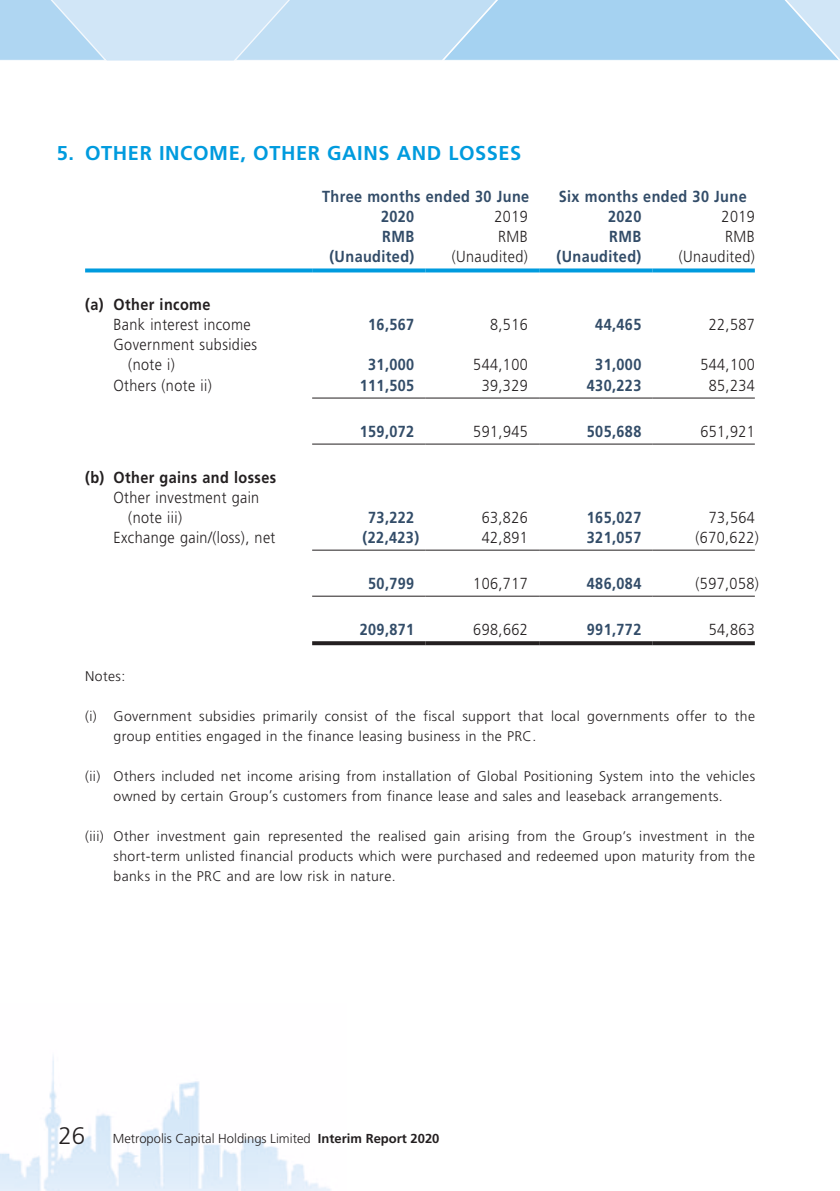
<style>
.page{position:relative;width:840px;height:1191px;background:#fff}
.page>*{position:absolute;margin:0;border:0;box-sizing:border-box;transform-origin:0 0}
.t1{font:700 20px "Frutiger LT Std";letter-spacing:.03em;color:#009bde}
.t2{font:300 16px/20px "Frutiger LT Std";letter-spacing:.03em;color:#231f20;scale:.9 1}
.t3{font:700 16px "Frutiger LT Std";letter-spacing:.03em;color:#324c68;scale:.9 1}
.t4{font:700 16px "Frutiger LT Std";letter-spacing:.03em;color:#231f20;scale:.9 1}
.t5{font:300 14px/20px "Frutiger LT Std";letter-spacing:.03em;color:#231f20}
.t6{font:300 13px "Frutiger LT Std";color:#231f20}
.s1{font-size:24px}
.s2{font-weight:700}
</style>
<div class="page">
<img style="left:0;top:1057px;width:331px;height:134px">
<svg style="left:0;top:0;width:840px;height:61px;background:#b9dbf3"></svg>
<svg style="left:85px;top:268px;width:227px;height:4px"></svg>
<svg style="left:312px;top:268px;width:113px;height:4px"></svg>
<svg style="left:425px;top:268px;width:114px;height:4px"></svg>
<svg style="left:539px;top:268px;width:113px;height:4px"></svg>
<svg style="left:652px;top:268px;width:102px;height:4px"></svg>
<hr style="left:312px;top:397px;width:113px;height:1px;background:#231f20">
<hr style="left:425px;top:397px;width:114px;height:1px;background:#231f20">
<hr style="left:539px;top:397px;width:113px;height:1px;background:#231f20">
<hr style="left:652px;top:397px;width:102px;height:1px;background:#231f20">
<hr style="left:312px;top:443px;width:113px;height:1px;background:#231f20">
<hr style="left:425px;top:443px;width:114px;height:1px;background:#231f20">
<hr style="left:539px;top:443px;width:113px;height:1px;background:#231f20">
<hr style="left:652px;top:443px;width:102px;height:1px;background:#231f20">
<hr style="left:312px;top:549px;width:113px;height:1px;background:#231f20">
<hr style="left:425px;top:549px;width:114px;height:1px;background:#231f20">
<hr style="left:539px;top:549px;width:113px;height:1px;background:#231f20">
<hr style="left:652px;top:549px;width:102px;height:1px;background:#231f20">
<hr style="left:312px;top:595px;width:113px;height:1px;background:#231f20">
<hr style="left:425px;top:595px;width:114px;height:1px;background:#231f20">
<hr style="left:539px;top:595px;width:113px;height:1px;background:#231f20">
<hr style="left:652px;top:595px;width:102px;height:1px;background:#231f20">
<svg style="left:312px;top:641px;width:113px;height:4px"></svg>
<svg style="left:425px;top:641px;width:114px;height:4px"></svg>
<svg style="left:539px;top:641px;width:113px;height:4px"></svg>
<svg style="left:652px;top:641px;width:102px;height:4px"></svg>
<h1 class="t1" style="left:57px;top:141px;width:466px">5. OTHER INCOME, OTHER GAINS AND LOSSES</h1>
<p class="t3" style="left:322px;top:187px;width:231px">Three months ended 30 June</p>
<p class="t3" style="left:558px;top:187px;width:210px">Six months ended 30 June</p>
<p class="t3" style="left:381px;top:207px;width:38px">2020</p>
<p class="t2" style="left:494px;top:207px;width:38px">2019</p>
<p class="t3" style="left:607px;top:207px;width:38px">2020</p>
<p class="t2" style="left:721px;top:207px;width:38px">2019</p>
<p class="t3" style="left:382px;top:227px;width:37px">RMB</p>
<p class="t2" style="left:498px;top:227px;width:34px">RMB</p>
<p class="t3" style="left:609px;top:227px;width:37px">RMB</p>
<p class="t2" style="left:724px;top:227px;width:34px">RMB</p>
<p class="t3" style="left:329px;top:247px;width:96px">(Unaudited)</p>
<p class="t2" style="left:451px;top:247px;width:86px">(Unaudited)</p>
<p class="t3" style="left:556px;top:247px;width:96px">(Unaudited)</p>
<p class="t2" style="left:678px;top:247px;width:86px">(Unaudited)</p>
<p class="t4" style="left:85px;top:295px;width:141px">(a) Other income</p>
<p class="t2" style="left:113px;top:315px;width:154px">Bank interest income</p>
<p class="t3" style="left:368px;top:315px;width:53px">16,567</p>
<p class="t2" style="left:490px;top:315px;width:43px">8,516</p>
<p class="t3" style="left:595px;top:315px;width:53px">44,465</p>
<p class="t2" style="left:708px;top:315px;width:53px">22,587</p>
<p class="t2" style="left:128px;top:335px;width:145px;text-indent:-15px">Government subsidies (note i)</p>
<p class="t3" style="left:368px;top:355px;width:53px">31,000</p>
<p class="t2" style="left:473px;top:355px;width:62px">544,100</p>
<p class="t3" style="left:595px;top:355px;width:53px">31,000</p>
<p class="t2" style="left:700px;top:355px;width:62px">544,100</p>
<p class="t2" style="left:113px;top:375px;width:110px">Others (note ii)</p>
<p class="t3" style="left:359px;top:375px;width:62px">111,505</p>
<p class="t2" style="left:481px;top:375px;width:53px">39,329</p>
<p class="t3" style="left:586px;top:375px;width:62px">430,223</p>
<p class="t2" style="left:708px;top:375px;width:53px">85,234</p>
<p class="t3" style="left:359px;top:421px;width:62px">159,072</p>
<p class="t2" style="left:473px;top:421px;width:62px">591,945</p>
<p class="t3" style="left:586px;top:421px;width:62px">505,688</p>
<p class="t2" style="left:700px;top:421px;width:62px">651,921</p>
<p class="t4" style="left:85px;top:467px;width:214px">(b) Other gains and losses</p>
<p class="t2" style="left:128px;top:487px;width:147px;text-indent:-15px">Other investment gain (note iii)</p>
<p class="t3" style="left:368px;top:507px;width:53px">73,222</p>
<p class="t2" style="left:481px;top:507px;width:53px">63,826</p>
<p class="t3" style="left:586px;top:507px;width:62px">165,027</p>
<p class="t2" style="left:708px;top:507px;width:53px">73,564</p>
<p class="t2" style="left:113px;top:527px;width:181px">Exchange gain/(loss), net</p>
<p class="t3" style="left:362px;top:527px;width:64px">(22,423)</p>
<p class="t2" style="left:481px;top:527px;width:53px">42,891</p>
<p class="t3" style="left:586px;top:527px;width:62px">321,057</p>
<p class="t2" style="left:695px;top:527px;width:72px">(670,622)</p>
<p class="t3" style="left:368px;top:573px;width:53px">50,799</p>
<p class="t2" style="left:473px;top:573px;width:62px">106,717</p>
<p class="t3" style="left:586px;top:573px;width:62px">486,084</p>
<p class="t2" style="left:695px;top:573px;width:72px">(597,058)</p>
<p class="t3" style="left:359px;top:619px;width:62px">209,871</p>
<p class="t2" style="left:473px;top:619px;width:62px">698,662</p>
<p class="t3" style="left:586px;top:619px;width:62px">991,772</p>
<p class="t2" style="left:708px;top:619px;width:53px">54,863</p>
<p class="t5" style="left:85px;top:666px;width:42px">Notes:</p>
<p class="t5" style="left:113px;top:706px;width:642px;text-indent:-28px">(i) Government subsidies primarily consist of the fiscal support that local governments offer to the group entities engaged in the finance leasing business in the PRC.</p>
<p class="t5" style="left:85px;top:766px;width:671px;text-align:center">(ii) Others included net income arising from installation of Global Positioning System into the vehicles owned by certain Group’s customers from finance lease and sales and leaseback arrangements.</p>
<p class="t5" style="left:113px;top:826px;width:642px;text-align:justify;text-indent:-28px">(iii) Other investment gain represented the realised gain arising from the Group’s investment in the short-term unlisted financial products which were purchased and redeemed upon maturity from the banks in the PRC and are low risk in nature.</p>
<p class="t6" style="left:58px;top:1131px;width:382px"><span class="s1">26</span> Metropolis Capital Holdings Limited <span class="s2">Interim Report 2020</span></p>
</div>
